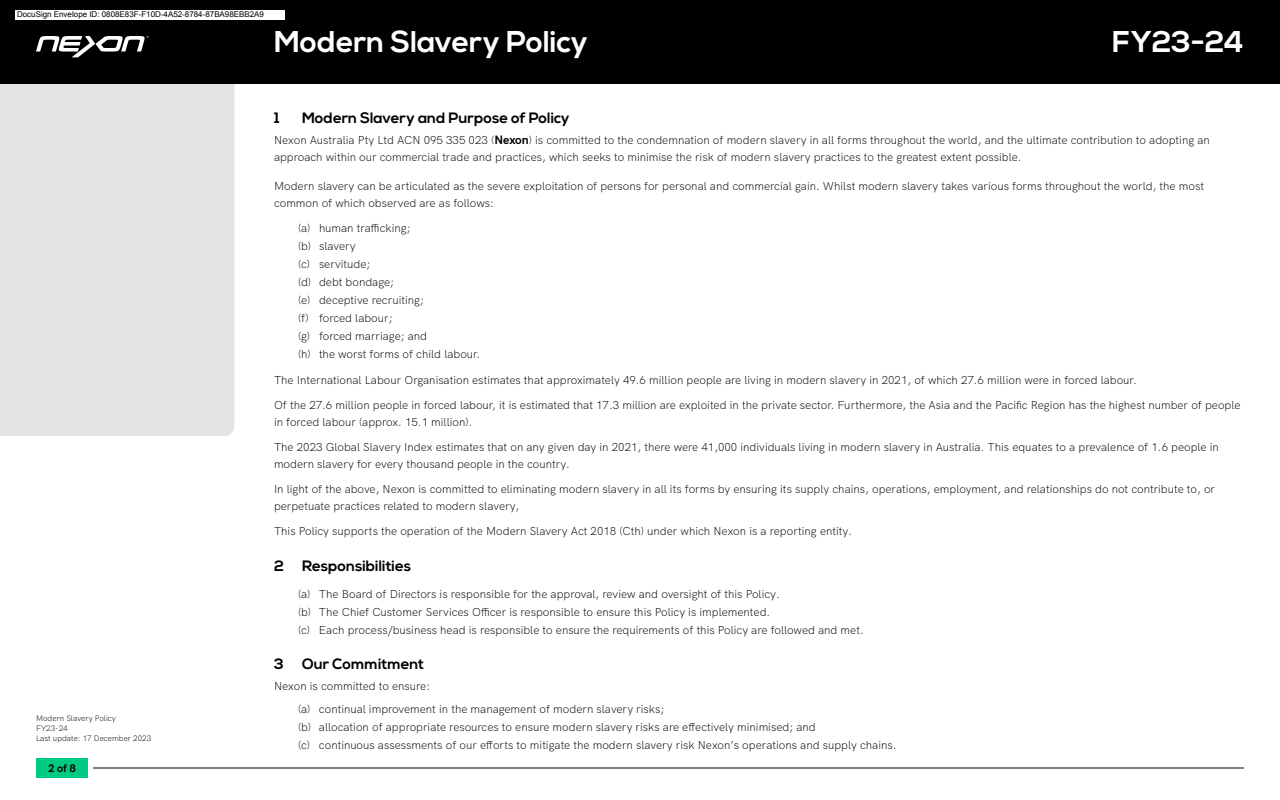
<style>
.page{position:relative;width:1280px;height:800px;background:#fff}
.page>*{position:absolute;margin:0;border:0;box-sizing:border-box;transform-origin:0 0}
.t1{font:700 30px "Nexa";color:#fff}
.t2{font:700 15px "Nexa";color:#000}
.t3{font:300 11.5px/18px "HK Grotesk";color:#000}
.t4{font:700 11px "HK Grotesk";color:#000}
.t5{font:8px "Arial";color:#000}
.t6{font:300 8px/10px "HK Grotesk";color:#000}
.s1{font-weight:700;font-size:12.1px}
</style>
<div class="page">
<div style="left:0;top:84px;width:234px;height:352px;background:#e3e3e3"></div>
<div style="left:0;top:0;width:1280px;height:84px;background:#000"></div>
<svg style="left:36px;top:36px;width:113px;height:21px"></svg>
<div style="left:36px;top:758px;width:52px;height:20px;background:#00c982"></div>
<hr style="left:93px;top:768px;width:1151px;height:1px;background:#000">
<div style="left:15px;top:10px;width:270px;height:10px;background:#fff"></div>
<p class="t5" style="left:17px;top:10px;width:249px">DocuSign Envelope ID: 0808E83F-F10D-4A52-8784-87BA98EBB2A9</p>
<h1 class="t1" style="left:274px;top:24px;width:315px">Modern Slavery Policy</h1>
<h1 class="t1" style="left:1112px;top:24px;width:133px">FY23-24</h1>
<p class="t6" style="left:36px;top:712px;width:117px">Modern Slavery Policy<br>FY23-24<br>Last update: 17 December 2023</p>
<p class="t4" style="left:48px;top:759px;width:29px">2 of 8</p>
<h2 class="t2" style="left:274px;top:109px;width:7px">1</h2>
<h2 class="t2" style="left:302px;top:109px;width:269px">Modern Slavery and Purpose of Policy</h2>
<p class="t3" style="left:274px;top:131px;width:937px;line-height:17px">Nexon Australia Pty Ltd ACN 095 335 023 (<span class="s1">Nexon</span>) is committed to the condemnation of modern slavery in all forms throughout the world, and the ultimate contribution to adopting an approach within our commercial trade and practices, which seeks to minimise the risk of modern slavery practices to the greatest extent possible.</p>
<p class="t3" style="left:274px;top:177px;width:932px;line-height:17px">Modern slavery can be articulated as the severe exploitation of persons for personal and commercial gain. Whilst modern slavery takes various forms throughout the world, the most common of which observed are as follows:</p>
<p class="t3" style="left:298px;top:218px;width:184px">(a) human trafficking;<br>(b) slavery<br>(c) servitude;<br>(d) debt bondage;<br>(e) deceptive recruiting;<br>(f) forced labour;<br>(g) forced marriage; and<br>(h) the worst forms of child labour.</p>
<p class="t3" style="left:274px;top:367px;width:968px;line-height:25px">The International Labour Organisation estimates that approximately 49.6 million people are living in modern slavery in 2021, of which 27.6 million were in forced labour.<br>Of the 27.6 million people in forced labour, it is estimated that 17.3 million are exploited in the private sector. Furthermore, the Asia and the Pacific Region has the highest number of people</p>
<p class="t3" style="left:274px;top:409px;width:946px;line-height:25px">in forced labour (approx. 15.1 million).<br>The 2023 Global Slavery Index estimates that on any given day in 2021, there were 41,000 individuals living in modern slavery in Australia. This equates to a prevalence of 1.6 people in</p>
<p class="t3" style="left:274px;top:451px;width:943px;line-height:25px">modern slavery for every thousand people in the country.<br>In light of the above, Nexon is committed to eliminating modern slavery in all its forms by ensuring its supply chains, operations, employment, and relationships do not contribute to, or</p>
<p class="t3" style="left:274px;top:493px;width:580px;line-height:25px">perpetuate practices related to modern slavery,<br>This Policy supports the operation of the Modern Slavery Act 2018 (Cth) under which Nexon is a reporting entity.</p>
<h2 class="t2" style="left:274px;top:557px;width:139px">2 Responsibilities</h2>
<p class="t3" style="left:298px;top:584px;width:567px">(a) The Board of Directors is responsible for the approval, review and oversight of this Policy.<br>(b) The Chief Customer Services Officer is responsible to ensure this Policy is implemented.<br>(c) Each process/business head is responsible to ensure the requirements of this Policy are followed and met.</p>
<h2 class="t2" style="left:274px;top:655px;width:152px">3 Our Commitment</h2>
<p class="t3" style="left:298px;top:674px;width:368px;line-height:23px;text-indent:-24px">Nexon is committed to ensure:<br>(a) continual improvement in the management of modern slavery risks;</p>
<p class="t3" style="left:298px;top:717px;width:600px">(b) allocation of appropriate resources to ensure modern slavery risks are effectively minimised; and<br>(c) continuous assessments of our efforts to mitigate the modern slavery risk Nexon’s operations and supply chains.</p>
</div>
